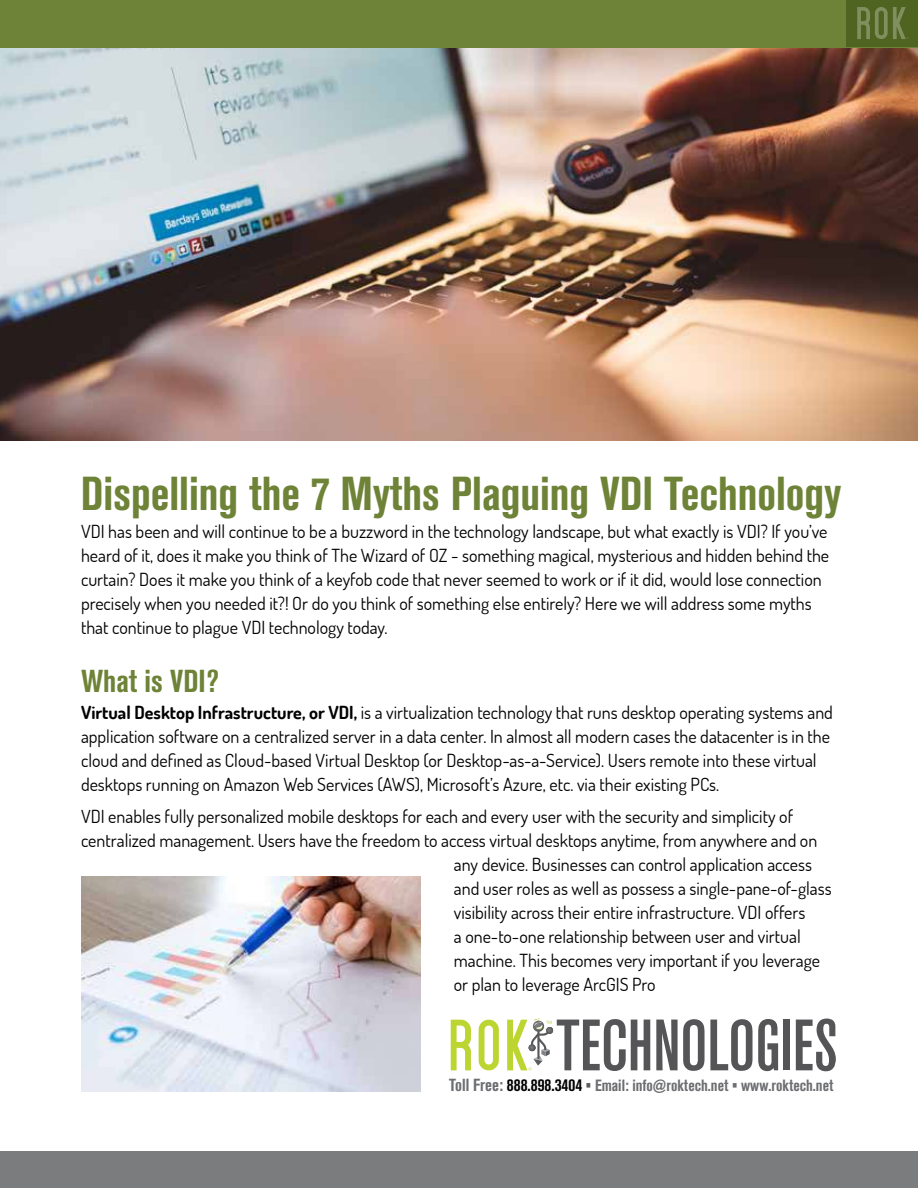
<style>
.page{position:relative;width:918px;height:1188px;background:#fff}
.page>*{position:absolute;margin:0;border:0;box-sizing:border-box;transform-origin:0 0}
.t1{font:72px "Akzidenz Grotesk BQ Md Cnd Alt";color:#555557}
.t2{font:47.25px "Akzidenz Grotesk BQ Bd Cnd Alt";color:#6e8337}
.t3{font:31.5px "Akzidenz Grotesk BQ Bd Cnd Alt";color:#6e8337}
.t4{font:18px/24px "Dosis";color:#000}
.t5{font:16.2px "Akzidenz Grotesk BQ Bd Cnd Alt";color:#6d6e71}
.s1{font-weight:700}
.s2{font-size:17.4px}
.s3{font-size:17.4px;color:#000}
.s4{color:#58595b}
</style>
<div class="page">
<img style="left:0;top:47px;width:918px;height:394px">
<div style="left:0;top:1151px;width:918px;height:37px;background:#7b7c7d"></div>
<div style="left:0;top:0;width:918px;height:47px;background:#6e8337"></div>
<div style="left:846px;top:0;width:72px;height:47px;background:#4f6421"></div>
<svg style="left:857px;top:7px;width:51px;height:32px"></svg>
<svg style="left:451px;top:1018px;width:103px;height:52px"></svg>
<img style="left:81px;top:877px;width:339px;height:214px">
<h2 class="t2" style="left:81px;top:466px;width:762px">Dispelling the 7 Myths Plaguing VDI Technology</h2>
<p class="t4" style="left:81px;top:519px;width:750px">VDI has been and will continue to be a buzzword in the technology landscape, but what exactly is VDI? If you’ve heard of it, does it make you think of The Wizard of OZ - something magical, mysterious and hidden behind the curtain? Does it make you think of a keyfob code that never seemed to work or if it did, would lose connection precisely when you needed it?! Or do you think of something else entirely? Here we will address some myths that continue to plague VDI technology today.</p>
<h3 class="t3" style="left:81px;top:663px;width:139px">What is VDI?</h3>
<p class="t4" style="left:81px;top:699px;width:753px"><span class="s1">Virtual Desktop Infrastructure, or VDI,</span> is a virtualization technology that runs desktop operating systems and application software on a centralized server in a data center. In almost all modern cases the datacenter is in the cloud and defined as Cloud-based Virtual Desktop (or Desktop-as-a-Service). Users remote into these virtual desktops running on Amazon Web Services (AWS), Microsoft’s Azure, etc. via their existing PCs.</p>
<p class="t4" style="left:81px;top:804px;width:714px">VDI enables fully personalized mobile desktops for each and every user with the security and simplicity of</p>
<p class="t4" style="left:81px;top:828px;width:738px">centralized management. Users have the freedom to access virtual desktops anytime, from anywhere and on</p>
<p class="t4" style="left:454px;top:852px;width:360px">any device. Businesses can control application access</p>
<p class="t4" style="left:454px;top:876px;width:379px">and user roles as well as possess a single-pane-of-glass</p>
<p class="t4" style="left:454px;top:900px;width:353px">visibility across their entire infrastructure. VDI offers</p>
<p class="t4" style="left:454px;top:924px;width:348px">a one-to-one relationship between user and virtual</p>
<p class="t4" style="left:454px;top:948px;width:368px">machine. This becomes very important if you leverage</p>
<p class="t4" style="left:454px;top:972px;width:203px">or plan to leverage ArcGIS Pro</p>
<h1 class="t1" style="left:556px;top:1005px;width:283px">TECHNOLOGIES</h1>
<p class="t5" style="left:449px;top:1076px;width:386px"><span class="s2">Toll Free:</span> <span class="s3">888.898.3404</span> <span class="s4">•</span> Email: info@roktech.net • www.roktech.net</p>
</div>
